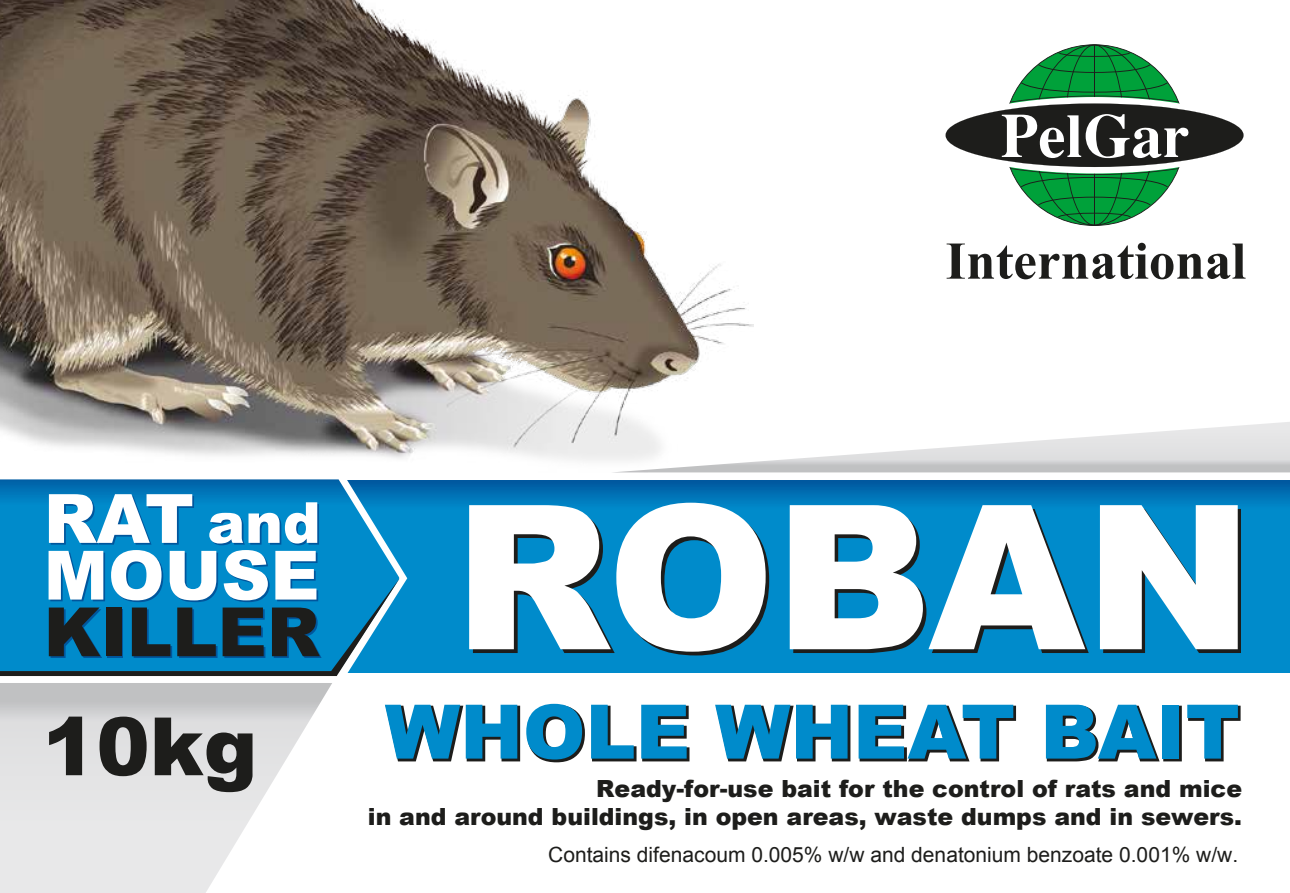
<style>
.page{position:relative;width:1290px;height:893px;background:#fff}
.page>*{position:absolute;margin:0;border:0;box-sizing:border-box;transform-origin:0 0}
.t1{font:900 201.25px "Arial";letter-spacing:-.01em;color:#fff}
.t2{font:900 80.5px "Arial";color:#1d1d1b}
.t3{font:900 75.25px "Arial";color:#008bcb}
.t4{font:900 68.08px/56.7px "Arial";color:#fff}
.t5{font:900 68.08px "Arial";color:#1d1d1b}
.t6{font:900 23.62px/28.3px "Arial";color:#1d1d1b;text-align:right}
.t7{font:21px "Arial";color:#1d1d1b}
.s1{font-size:56.7px}
</style>
<div class="page">
<img style="left:0;top:0;width:753px;height:473px">
<svg style="left:945px;top:44px;width:298px;height:182px"></svg>
<svg style="left:946px;top:243px;width:299px;height:36px"></svg>
<svg style="left:407px;top:480px;width:883px;height:192px;background:#0080c1"></svg>
<svg style="left:473px;top:506px;width:296px;height:149px;background:#134257"></svg>
<svg style="left:793px;top:509px;width:133px;height:144px;background:#17323d"></svg>
<svg style="left:932px;top:509px;width:157px;height:144px;background:#104d68"></svg>
<svg style="left:1103px;top:509px;width:138px;height:144px;background:#163441"></svg>
<svg style="left:385px;top:704px;width:305px;height:59px"></svg>
<svg style="left:716px;top:705px;width:135px;height:57px"></svg>
<svg style="left:859px;top:705px;width:158px;height:57px"></svg>
<svg style="left:1046px;top:705px;width:114px;height:57px"></svg>
<div style="left:1163px;top:706px;width:19px;height:55px;border:2px solid #1d1d1b"></div>
<svg style="left:1188px;top:705px;width:53px;height:57px"></svg>
<svg style="left:0;top:683px;width:332px;height:210px"></svg>
<svg style="left:0;top:472px;width:407px;height:201px"></svg>
<svg style="left:0;top:479px;width:399px;height:192px;background:#0389c8"></svg>
<svg style="left:611px;top:420px;width:679px;height:52px"></svg>
<svg style="left:329px;top:578px;width:71px;height:98px;background:#2393c7"></svg>
<div style="left:0;top:671px;width:337px;height:5px;background:#1d1d1b"></div>
<h3 class="t4" style="left:44px;top:488px;width:278px">RAT <span class="s1">and<br></span>MOUSE</h3>
<h3 class="t5" style="left:44px;top:582px;width:277px">KILLER</h3>
<h2 class="t2" style="left:43px;top:688px;width:216px">10kg</h2>
<h1 class="t1" style="left:454px;top:431px;width:800px">ROBAN</h1>
<h3 class="t3" style="left:385px;top:677px;width:856px">WHOLE WHEAT BAIT</h3>
<p class="t6" style="left:368px;top:773px;width:876px">Ready-for-use bait for the control of rats and mice<br>in and around buildings, in open areas, waste dumps and in sewers.</p>
<p class="t7" style="left:548px;top:841px;width:691px">Contains difenacoum 0.005% w/w and denatonium benzoate 0.001% w/w.</p>
</div>
